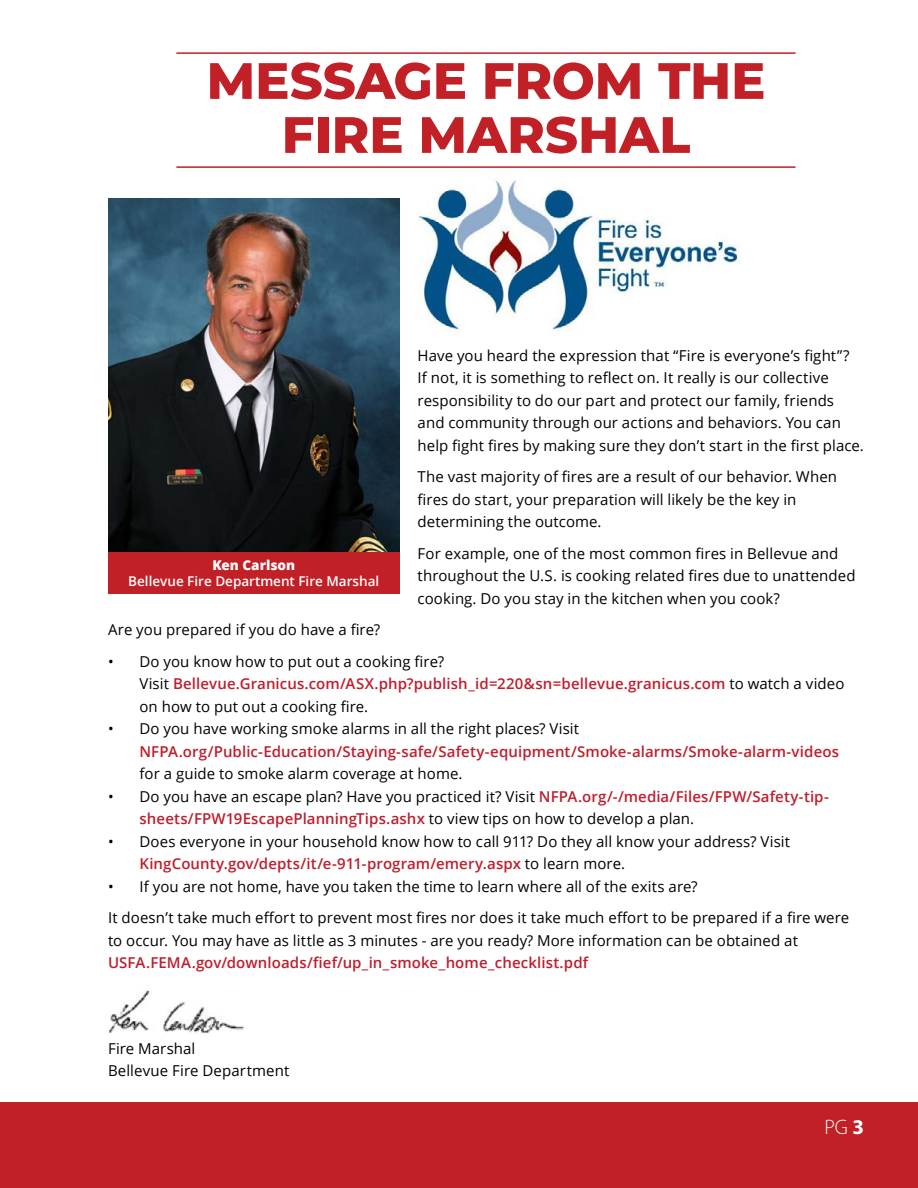
<style>
.page{position:relative;width:918px;height:1188px;background:#fff}
.page>*{position:absolute;margin:0;border:0;box-sizing:border-box;transform-origin:0 0}
.t1{font:800 51px/54px "Montserrat";color:#c02026;text-align:center}
.t2{font:300 21px "Myriad Pro";color:#fff}
.t3{font:15px/22.5px "Open Sans";letter-spacing:.005em;color:#000}
.t4{font:600 15px "Open Sans";letter-spacing:.005em;color:#be1e2d}
.t5{font:600 13.5px "Open Sans";color:#fff}
.t6{font:800 13.5px "Open Sans";color:#fff}
.s1{font-weight:600;color:#be1e2d}
.s2{font-weight:700}
</style>
<div class="page">
<div style="left:0;top:1102px;width:918px;height:86px;background:#c02026"></div>
<hr style="left:176px;top:52px;width:620px;height:2px;background:#c02026">
<hr style="left:176px;top:166px;width:620px;height:2px;background:#c02026">
<img style="left:108px;top:198px;width:292px;height:354px">
<div style="left:108px;top:552px;width:292px;height:42px;background:#c02026"></div>
<img style="left:109px;top:990px;width:136px;height:43px">
<img style="left:418px;top:173px;width:321px;height:157px">
<h1 class="t1" style="left:207px;top:51px;width:560px">MESSAGE FROM THE<br>FIRE MARSHAL</h1>
<p class="t6" style="left:212px;top:555px;width:84px">Ken Carlson</p>
<p class="t5" style="left:128px;top:572px;width:253px">Bellevue Fire Department Fire Marshal</p>
<p class="t3" style="left:418px;top:343px;width:448px">Have you heard the expression that “Fire is everyone’s fight”?<br>If not, it is something to reflect on. It really is our collective responsibility to do our part and protect our family, friends and community through our actions and behaviors. You can help fight fires by making sure they don’t start in the first place.</p>
<p class="t3" style="left:418px;top:465px;width:421px">The vast majority of fires are a result of our behavior. When fires do start, your preparation will likely be the key in determining the outcome.</p>
<p class="t3" style="left:418px;top:541px;width:439px">For example, one of the most common fires in Bellevue and throughout the U.S. is cooking related fires due to unattended cooking. Do you stay in the kitchen when you cook?</p>
<p class="t3" style="left:108px;top:618px;width:274px">Are you prepared if you do have a fire?</p>
<p class="t3" style="left:140px;top:649px;width:706px;text-indent:-32px">• Do you know how to put out a cooking fire?<br>Visit <span class="s1">Bellevue.Granicus.com/ASX.php?publish_id=220&amp;sn=bellevue.granicus.com</span> to watch a video on how to put out a cooking fire.</p>
<p class="t3" style="left:108px;top:717px;width:473px">• Do you have working smoke alarms in all the right places? Visit</p>
<p class="t4" style="left:140px;top:741px;width:701px">NFPA.org/Public-Education/Staying-safe/Safety-equipment/Smoke-alarms/Smoke-alarm-videos</p>
<p class="t3" style="left:140px;top:762px;width:325px">for a guide to smoke alarm coverage at home.</p>
<p class="t3" style="left:140px;top:784px;width:691px;text-indent:-32px">• Do you have an escape plan? Have you practiced it? Visit <span class="s1">NFPA.org/-/media/Files/FPW/Safety-tip&shy;sheets/FPW19EscapePlanningTips.ashx</span> to view tips on how to develop a plan.</p>
<p class="t3" style="left:140px;top:829px;width:652px;text-indent:-32px">• Does everyone in your household know how to call 911? Do they all know your address? Visit<br><span class="s1">KingCounty.gov/depts/it/e-911-program/emery.aspx</span> to learn more.</p>
<p class="t3" style="left:108px;top:870px;width:743px;line-height:31.5px">• If you are not home, have you taken the time to learn where all of the exits are?<br>It doesn’t take much effort to prevent most fires nor does it take much effort to be prepared if a fire were</p>
<p class="t3" style="left:108px;top:928px;width:692px">to occur. You may have as little as 3 minutes - are you ready? More information can be obtained at</p>
<p class="t4" style="left:108px;top:952px;width:482px">USFA.FEMA.gov/downloads/fief/up_in_smoke_home_checklist.pdf</p>
<p class="t3" style="left:108px;top:1036px;width:183px">Fire Marshal<br>Bellevue Fire Department</p>
<h2 class="t2" style="left:824px;top:1114px;width:41px">PG <span class="s2">3</span></h2>
</div>
